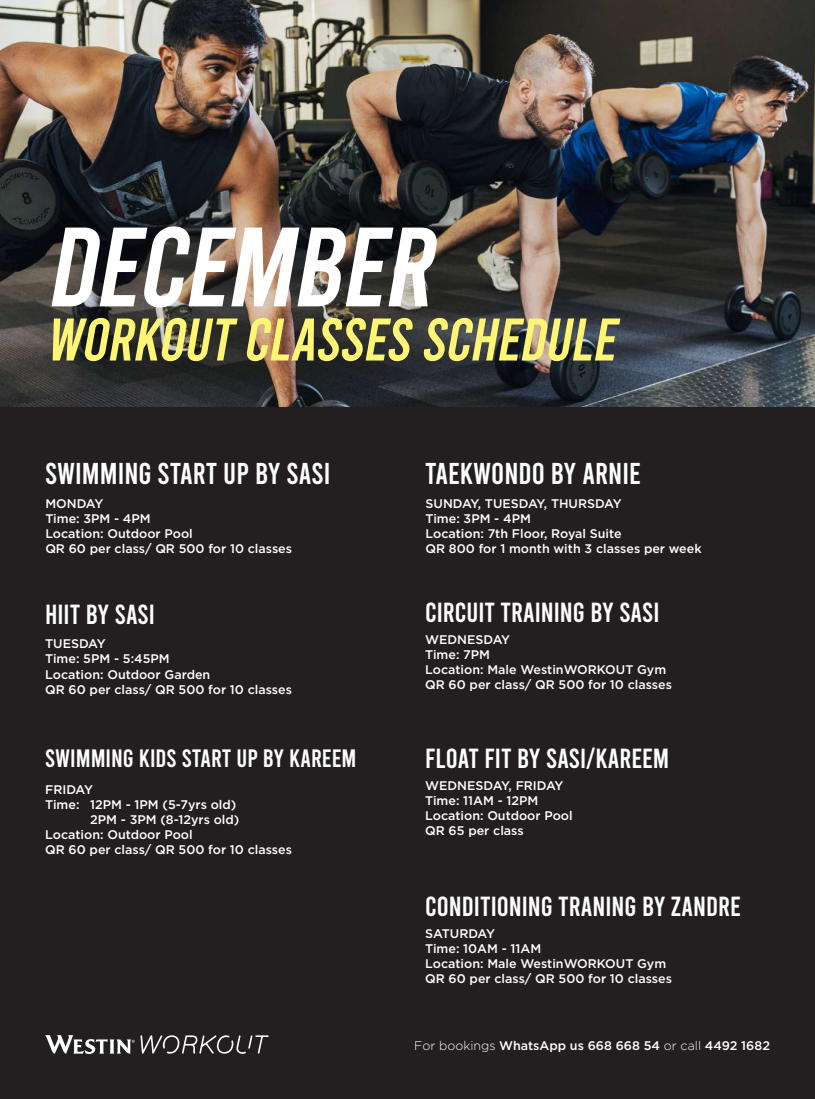
<style>
.page{position:relative;width:815px;height:1099px;background:#fff}
.page>*{position:absolute;margin:0;border:0;box-sizing:border-box;transform-origin:0 0}
.t1{font:italic 112.5px "Bebas";color:#fff}
.t2{font:italic 60px "Bebas";color:#fff575}
.t3{font:30px "Bebas";color:#fff}
.t4{font:27.5px "Bebas";color:#fff}
.t5{font:25px "Bebas";color:#fff}
.t6{font:500 12.5px/15px "Gotham";color:#fff}
.s1{font-weight:300}
</style>
<div class="page">
<img style="left:0;top:0;width:815px;height:407px">
<div style="left:0;top:407px;width:815px;height:691px;background:#231f20"></div>
<svg style="left:45px;top:1035px;width:224px;height:19px"></svg>
<h1 class="t1" style="left:45px;top:211px;width:407px">DECEMBER</h1>
<h2 class="t2" style="left:45px;top:309px;width:582px">WORKOUT CLASSES SCHEDULE</h2>
<h3 class="t3" style="left:45px;top:458px;width:253px">SWIMMING START UP BY SASI</h3>
<h3 class="t3" style="left:425px;top:458px;width:170px">TAEKWONDO BY ARNIE</h3>
<p class="t6" style="left:45px;top:496px;width:248px">MONDAY<br>Time 3: PM 4- PM<br>Location: Outdoor Pool<br>QR 60 per class/ QR 500 for 10 classes</p>
<p class="t6" style="left:426px;top:496px;width:278px">SUNDAY, TUESDAY, THURSDAY<br>Time 3: PM 4- PM<br>Location 7: th Floor, Royal Suite<br>QR 800 for 1 month with 3 classes per week</p>
<h3 class="t4" style="left:45px;top:600px;width:111px">HIIT BY SASI</h3>
<h3 class="t4" style="left:425px;top:598px;width:236px">CIRCUIT TRAINING BY SASI</h3>
<p class="t6" style="left:45px;top:636px;width:248px">TUESDAY<br>Time 5: PM - 5:45PM<br>Location: Outdoor Garden<br>QR 60 per class/ QR 500 for 10 classes</p>
<p class="t6" style="left:425px;top:632px;width:248px">WEDNESDAY<br>Time 7: PM<br>Location: Male WestinWORKOUT Gym<br>QR 60 per class/ QR 500 for 10 classes</p>
<h3 class="t5" style="left:45px;top:745px;width:23px">SWIMMING</h3>
<h3 class="t5" style="left:139px;top:745px;width:10px">KIDS</h3>
<h3 class="t5" style="left:182px;top:745px;width:11px">START</h3>
<h3 class="t5" style="left:237px;top:745px;width:11px">UP</h3>
<h3 class="t5" style="left:263px;top:745px;width:39px">BYKAREEM</h3>
<h3 class="t4" style="left:586px;top:744px;width:85px">/KAREEM</h3>
<h3 class="t4" style="left:425px;top:744px;width:132px">FLOAT FIT BY SASI</h3>
<p class="t6" style="left:90px;top:781px;width:148px;text-indent:-45px">FRIDAY<br>12PM 1- PM (5-7yrs old(</p>
<p class="t6" style="left:45px;top:796px;width:36px">Time:</p>
<p class="t6" style="left:45px;top:811px;width:248px;text-indent:45px">2PM 3- PM (8-12yrs old(<br>Location: Outdoor Pool<br>QR 60 per class/ QR 500 for 10 classes</p>
<p class="t6" style="left:425px;top:778px;width:149px">WEDNESDAY, FRIDAY<br>Time: 11AM - 12PM<br>Location: Outdoor Pool<br>QR 65 per class</p>
<h3 class="t4" style="left:425px;top:892px;width:12px">CONDITIONING</h3>
<h3 class="t4" style="left:558px;top:892px;width:12px">TRANING</h3>
<h3 class="t4" style="left:642px;top:892px;width:53px">BY ZANDRE</h3>
<p class="t6" style="left:425px;top:926px;width:248px">SATURDAY<br>Time: 10AM - 11AM<br>Location: Male WestinWORKOUT Gym<br>QR 60 per class/ QR 500 for 10 classes</p>
<p class="t6" style="left:414px;top:1038px;width:357px"><span class="s1">For bookings</span> WhatsApp us 668 668 54 <span class="s1">or call</span> 4492 1682</p>
</div>
